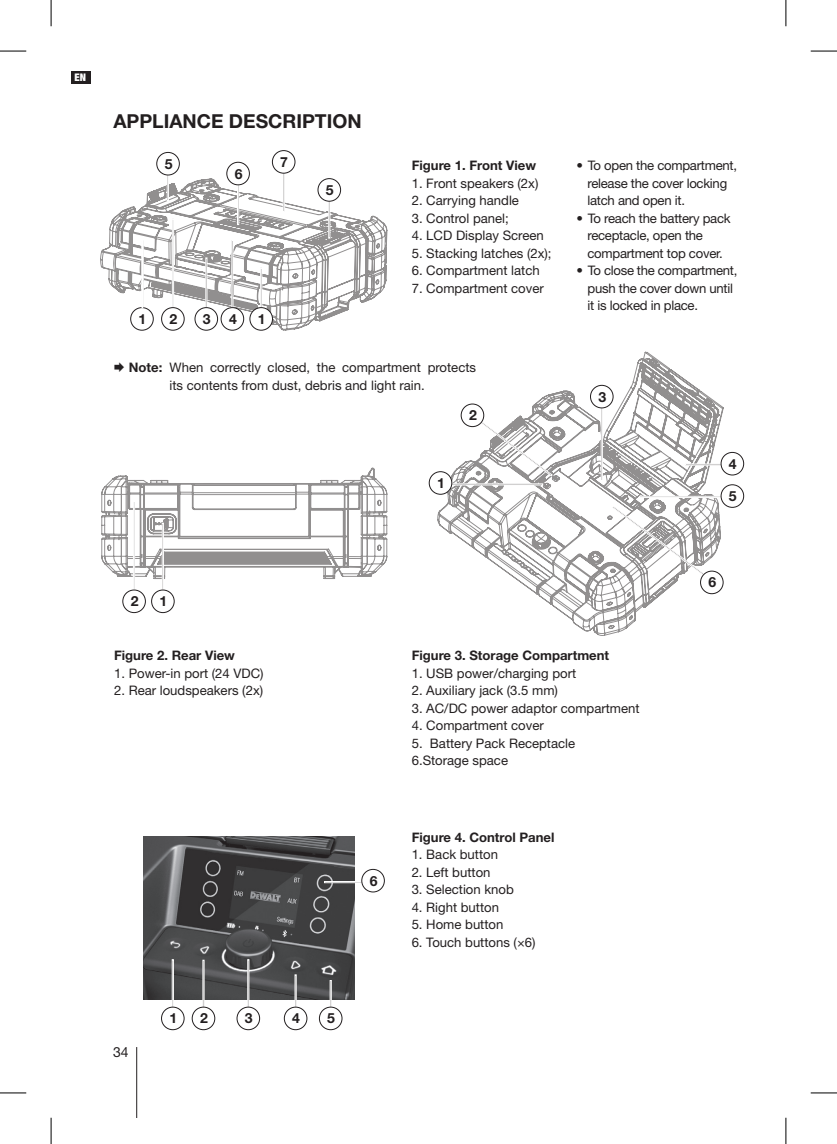
<style>
.page{position:relative;width:837px;height:1144px;background:#fff}
.page>*{position:absolute;margin:0;border:0;box-sizing:border-box;transform-origin:0 0}
.t1{font:700 19.25px "Helvetica Neue LT Std";color:#231f20}
.t2{font:700 14px "Helvetica Neue LT Std";color:#231f20}
.t3{font:14px "Helvetica Neue LT Std";color:#231f20}
.t4{font:13.12px/17.5px "Helvetica Neue LT Std";color:#231f20}
.t5{font:13.12px/17.5px "Helvetica Neue LT Std";letter-spacing:-.02em;color:#231f20}
.t6{font:700 13.12px "Helvetica Neue LT Std";color:#231f20}
.t7{font:900 condensed 11.38px "Helvetica Neue LT Std";color:#fff}
.s1{font-weight:700}
</style>
<div class="page">
<hr style="left:136px;top:1047px;width:1px;height:71px;background:#231f20">
<div style="left:71px;top:72px;width:20px;height:12px;background:#231f20"></div>
<svg style="left:437px;top:351px;width:286px;height:285px"></svg>
<img style="left:143px;top:836px;width:211px;height:163px">
<svg style="left:100px;top:179px;width:287px;height:151px"></svg>
<svg style="left:329px;top:980px;width:3px;height:27px"></svg>
<svg style="left:294px;top:974px;width:3px;height:33px"></svg>
<svg style="left:247px;top:959px;width:2px;height:48px"></svg>
<svg style="left:202px;top:960px;width:2px;height:47px"></svg>
<svg style="left:172px;top:959px;width:2px;height:48px"></svg>
<svg style="left:172px;top:218px;width:2px;height:89px"></svg>
<svg style="left:600px;top:408px;width:2px;height:73px"></svg>
<svg style="left:324px;top:881px;width:37px;height:2px"></svg>
<svg style="left:684px;top:463px;width:36px;height:3px"></svg>
<svg style="left:638px;top:496px;width:82px;height:2px"></svg>
<svg style="left:450px;top:420px;width:110px;height:69px"></svg>
<svg style="left:611px;top:505px;width:93px;height:71px"></svg>
<svg style="left:101px;top:468px;width:286px;height:123px"></svg>
<div style="left:151px;top:590px;width:23px;height:23px;border:1px solid #231f20;border-radius:50%"></div>
<div style="left:122px;top:590px;width:24px;height:23px;border:1px solid #231f20;border-radius:50%"></div>
<div style="left:161px;top:307px;width:23px;height:23px;border:1px solid #231f20;border-radius:50%"></div>
<svg style="left:205px;top:257px;width:2px;height:50px"></svg>
<svg style="left:260px;top:267px;width:2px;height:40px"></svg>
<svg style="left:231px;top:240px;width:2px;height:67px"></svg>
<svg style="left:237px;top:185px;width:2px;height:40px"></svg>
<svg style="left:328px;top:201px;width:2px;height:38px"></svg>
<svg style="left:282px;top:173px;width:3px;height:39px"></svg>
<svg style="left:167px;top:175px;width:2px;height:26px"></svg>
<div style="left:130px;top:307px;width:23px;height:23px;border:1px solid #231f20;border-radius:50%"></div>
<div style="left:195px;top:308px;width:22px;height:22px;background:#fff;border-radius:50%"></div>
<div style="left:195px;top:307px;width:23px;height:23px;border:1px solid #231f20;border-radius:50%"></div>
<div style="left:221px;top:308px;width:22px;height:22px;background:#fff;border-radius:50%"></div>
<div style="left:221px;top:307px;width:23px;height:23px;border:1px solid #231f20;border-radius:50%"></div>
<div style="left:250px;top:308px;width:22px;height:22px;background:#fff;border-radius:50%"></div>
<div style="left:249px;top:307px;width:23px;height:23px;border:1px solid #231f20;border-radius:50%"></div>
<div style="left:272px;top:150px;width:23px;height:23px;border:1px solid #231f20;border-radius:50%"></div>
<div style="left:227px;top:162px;width:22px;height:23px;background:#fff;border-radius:50%"></div>
<div style="left:226px;top:162px;width:23px;height:23px;border:1px solid #231f20;border-radius:50%"></div>
<div style="left:156px;top:152px;width:23px;height:23px;border:1px solid #231f20;border-radius:50%"></div>
<div style="left:318px;top:179px;width:22px;height:22px;background:#fff;border-radius:50%"></div>
<div style="left:318px;top:178px;width:23px;height:23px;border:1px solid #231f20;border-radius:50%"></div>
<div style="left:590px;top:385px;width:23px;height:23px;background:#fff;border-radius:50%"></div>
<div style="left:590px;top:385px;width:23px;height:23px;border:1px solid #231f20;border-radius:50%"></div>
<div style="left:429px;top:472px;width:22px;height:22px;background:#fff;border-radius:50%"></div>
<div style="left:429px;top:471px;width:23px;height:23px;border:1px solid #231f20;border-radius:50%"></div>
<div style="left:361px;top:869px;width:23px;height:23px;border:1px solid #231f20;border-radius:50%"></div>
<div style="left:461px;top:404px;width:22px;height:23px;background:#fff;border-radius:50%"></div>
<div style="left:461px;top:404px;width:23px;height:23px;border:1px solid #231f20;border-radius:50%"></div>
<svg style="left:141px;top:240px;width:3px;height:68px"></svg>
<div style="left:720px;top:452px;width:23px;height:23px;background:#fff;border-radius:50%"></div>
<div style="left:720px;top:452px;width:23px;height:23px;border:1px solid #231f20;border-radius:50%"></div>
<div style="left:720px;top:485px;width:23px;height:22px;background:#fff;border-radius:50%"></div>
<div style="left:720px;top:484px;width:23px;height:24px;border:1px solid #231f20;border-radius:50%"></div>
<div style="left:700px;top:571px;width:23px;height:23px;background:#fff;border-radius:50%"></div>
<div style="left:700px;top:571px;width:23px;height:23px;border:1px solid #231f20;border-radius:50%"></div>
<div style="left:319px;top:1007px;width:23px;height:23px;border:1px solid #231f20;border-radius:50%"></div>
<div style="left:284px;top:1007px;width:23px;height:23px;border:1px solid #231f20;border-radius:50%"></div>
<div style="left:237px;top:1007px;width:23px;height:23px;border:1px solid #231f20;border-radius:50%"></div>
<div style="left:192px;top:1007px;width:23px;height:23px;border:1px solid #231f20;border-radius:50%"></div>
<div style="left:161px;top:1007px;width:23px;height:23px;border:1px solid #231f20;border-radius:50%"></div>
<svg style="left:0;top:51px;width:26px;height:1px"></svg>
<svg style="left:810px;top:51px;width:26px;height:1px"></svg>
<svg style="left:0;top:1092px;width:26px;height:1px"></svg>
<svg style="left:810px;top:1092px;width:26px;height:1px"></svg>
<svg style="left:51px;top:0;width:1px;height:26px"></svg>
<svg style="left:51px;top:1118px;width:1px;height:26px"></svg>
<svg style="left:785px;top:0;width:1px;height:26px"></svg>
<svg style="left:785px;top:1118px;width:1px;height:26px"></svg>
<p class="t7" style="left:75px;top:71px;width:14px">EN</p>
<h1 class="t1" style="left:113px;top:109px;width:250px">APPLIANCE DESCRIPTION</h1>
<p class="t2" style="left:165px;top:155px;width:9px">5</p>
<p class="t2" style="left:235px;top:165px;width:9px">6</p>
<p class="t2" style="left:280px;top:153px;width:9px">7</p>
<p class="t2" style="left:326px;top:181px;width:9px">5</p>
<p class="t2" style="left:138px;top:310px;width:9px">1</p>
<p class="t2" style="left:169px;top:310px;width:9px">2</p>
<p class="t2" style="left:203px;top:310px;width:9px">3</p>
<p class="t2" style="left:229px;top:310px;width:9px">4</p>
<p class="t2" style="left:258px;top:310px;width:9px">1</p>
<p class="t6" style="left:411px;top:157px;width:126px">Figure 1. Front View</p>
<p class="t4" style="left:411px;top:174px;width:128px">1. Front speakers (2x)</p>
<p class="t4" style="left:411px;top:192px;width:109px">2. Carrying handle</p>
<p class="t4" style="left:411px;top:209px;width:99px">3. Control panel;</p>
<p class="t4" style="left:411px;top:227px;width:134px">4. LCD Display Screen</p>
<p class="t4" style="left:411px;top:244px;width:141px">5. Stacking latches (2x);</p>
<p class="t4" style="left:411px;top:262px;width:129px">6. Compartment latch</p>
<p class="t4" style="left:411px;top:279px;width:134px">7. Compartment cover</p>
<p class="t4" style="left:169px;top:359px;width:308px;text-indent:-41px"><span class="s1">Note:</span> When correctly closed, the compartment protects its contents from dust, debris and light rain.</p>
<p class="t2" style="left:437px;top:474px;width:9px">1</p>
<p class="t2" style="left:469px;top:407px;width:9px">2</p>
<p class="t5" style="left:587px;top:157px;width:151px;text-indent:-11px">• To open the compartment, release the cover locking latch and open it.</p>
<p class="t5" style="left:587px;top:209px;width:144px;text-indent:-11px">• To reach the battery pack receptacle, open the compartment top cover.</p>
<p class="t5" style="left:587px;top:262px;width:151px;text-indent:-11px">• To close the compartment, push the cover down until it is locked in place.</p>
<p class="t2" style="left:598px;top:388px;width:9px">3</p>
<p class="t2" style="left:728px;top:455px;width:9px">4</p>
<p class="t2" style="left:728px;top:487px;width:9px">5</p>
<p class="t2" style="left:131px;top:593px;width:9px">2</p>
<p class="t2" style="left:159px;top:593px;width:9px">1</p>
<p class="t6" style="left:114px;top:647px;width:122px">Figure 2. Rear View</p>
<p class="t4" style="left:114px;top:664px;width:151px">1. Power-in port (24 VDC)</p>
<p class="t4" style="left:114px;top:682px;width:151px">2. Rear loudspeakers (2x)</p>
<p class="t3" style="left:113px;top:1044px;width:17px">34</p>
<p class="t2" style="left:169px;top:1010px;width:9px">1</p>
<p class="t2" style="left:200px;top:1010px;width:9px">2</p>
<p class="t2" style="left:245px;top:1010px;width:9px">3</p>
<p class="t2" style="left:292px;top:1010px;width:9px">4</p>
<p class="t2" style="left:327px;top:1010px;width:9px">5</p>
<p class="t2" style="left:369px;top:872px;width:9px">6</p>
<p class="t6" style="left:411px;top:647px;width:199px">Figure 3. Storage Compartment</p>
<p class="t4" style="left:411px;top:664px;width:166px">1. USB power/charging port</p>
<p class="t4" style="left:411px;top:682px;width:148px">2. Auxiliary jack (3.5 mm)</p>
<p class="t4" style="left:411px;top:699px;width:229px">3. AC/DC power adaptor compartment</p>
<p class="t4" style="left:411px;top:717px;width:134px">4. Compartment cover</p>
<p class="t4" style="left:411px;top:734px;width:165px">5. Battery Pack Receptacle<br>6.Storage space</p>
<p class="t6" style="left:411px;top:829px;width:144px">Figure 4. Control Panel</p>
<p class="t4" style="left:411px;top:845px;width:88px">1. Back button</p>
<p class="t4" style="left:411px;top:863px;width:80px">2. Left button</p>
<p class="t4" style="left:411px;top:880px;width:104px">3. Selection knob</p>
<p class="t4" style="left:411px;top:898px;width:89px">4. Right button</p>
<p class="t4" style="left:411px;top:915px;width:93px">5. Home button</p>
<p class="t4" style="left:411px;top:933px;width:125px">6. Touch buttons (×6)</p>
<p class="t2" style="left:708px;top:574px;width:9px">6</p>
</div>
